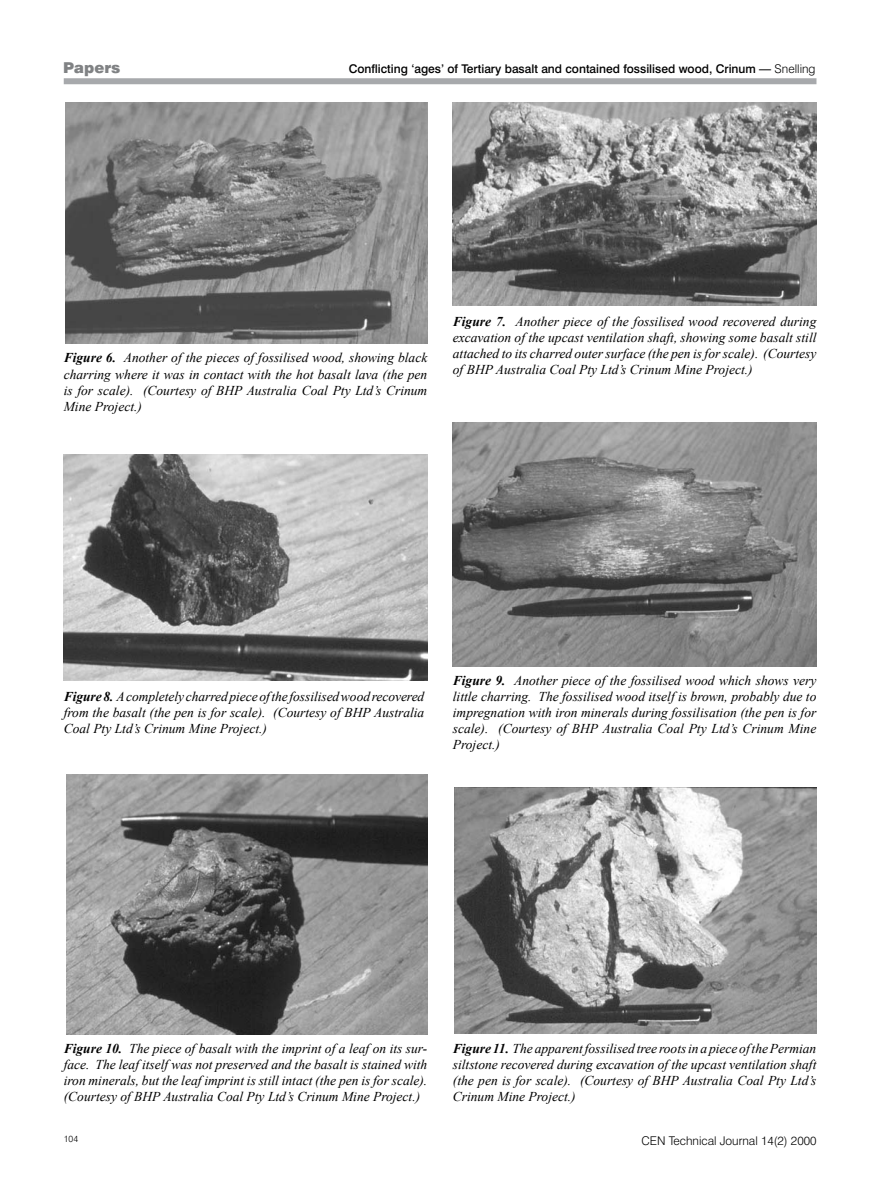
<style>
.page{position:relative;width:893px;height:1191px;background:#fff}
.page>*{position:absolute;margin:0;border:0;box-sizing:border-box;transform-origin:0 0}
.t1{font:900 15px "Swiss 721 BT";color:#808284}
.t2{font:italic 13.5px/16.2px "Times New Roman";color:#000;text-align:justify}
.t3{font:500 12px "Swiss 721 BT";color:#000}
.t4{font:300 12px "Swiss 721 BT";color:#000}
.t5{font:300 9px "Swiss 721 BT";color:#000}
.s1{font-weight:300}
.s2{font-weight:700}
</style>
<div class="page">
<div style="left:64px;top:78px;width:752px;height:6px;background:#a7a9ac"></div>
<img style="left:64px;top:455px;width:363px;height:226px">
<img style="left:453px;top:102px;width:363px;height:204px">
<img style="left:66px;top:102px;width:361px;height:241px">
<img style="left:453px;top:422px;width:363px;height:244px">
<img style="left:66px;top:775px;width:361px;height:259px">
<img style="left:454px;top:788px;width:362px;height:245px">
<p class="t1" style="left:63px;top:59px;width:59px">Papers</p>
<p class="t3" style="left:349px;top:62px;width:468px">Conflicting ‘ages’ of Tertiary basalt and contained fossilised wood, Crinum — <span class="s1">Snelling</span></p>
<p class="t2" style="left:64px;top:349px;width:365px"><span class="s2">Figure 6.</span> Another of the pieces of fossilised wood, showing black charring where it was in contact with the hot basalt lava (the pen is for scale). (Courtesy of BHP Australia Coal Pty Ltd’s Crinum Mine Project.)</p>
<p class="t2" style="left:453px;top:313px;width:365px"><span class="s2">Figure 7.</span> Another piece of the fossilised wood recovered during excavation of the upcast ventilation shaft, showing some basalt still attached to its charred outer surface (the pen is for scale). (Courtesy of BHP Australia Coal Pty Ltd’s Crinum Mine Project.)</p>
<p class="t2" style="left:64px;top:687px;width:362px"><span class="s2">Figure 8.</span> A completely charred piece of the fossilised wood recovered from the basalt (the pen is for scale). (Courtesy of BHP Australia Coal Pty Ltd’s Crinum Mine Project.)</p>
<p class="t2" style="left:453px;top:671px;width:365px"><span class="s2">Figure 9.</span> Another piece of the fossilised wood which shows very little charring. The fossilised wood itself is brown, probably due to impregnation with iron minerals during fossilisation (the pen is for scale). (Courtesy of BHP Australia Coal Pty Ltd’s Crinum Mine Project.)</p>
<p class="t2" style="left:64px;top:1039px;width:365px"><span class="s2">Figure 10.</span> The piece of basalt with the imprint of a leaf on its sur&shy;face. The leaf itself was not preserved and the basalt is stained with iron minerals, but the leaf imprint is still intact (the pen is for scale). (Courtesy of BHP Australia Coal Pty Ltd’s Crinum Mine Project.)</p>
<p class="t2" style="left:453px;top:1039px;width:365px"><span class="s2">Figure 11.</span> The apparent fossilised tree roots in a piece of the Permian siltstone recovered during excavation of the upcast ventilation shaft (the pen is for scale). (Courtesy of BHP Australia Coal Pty Ltd’s Crinum Mine Project.)</p>
<p class="t5" style="left:64px;top:1133px;width:16px">104</p>
<p class="t4" style="left:641px;top:1133px;width:176px">CEN Technical Journal 14(2) 2000</p>
</div>
